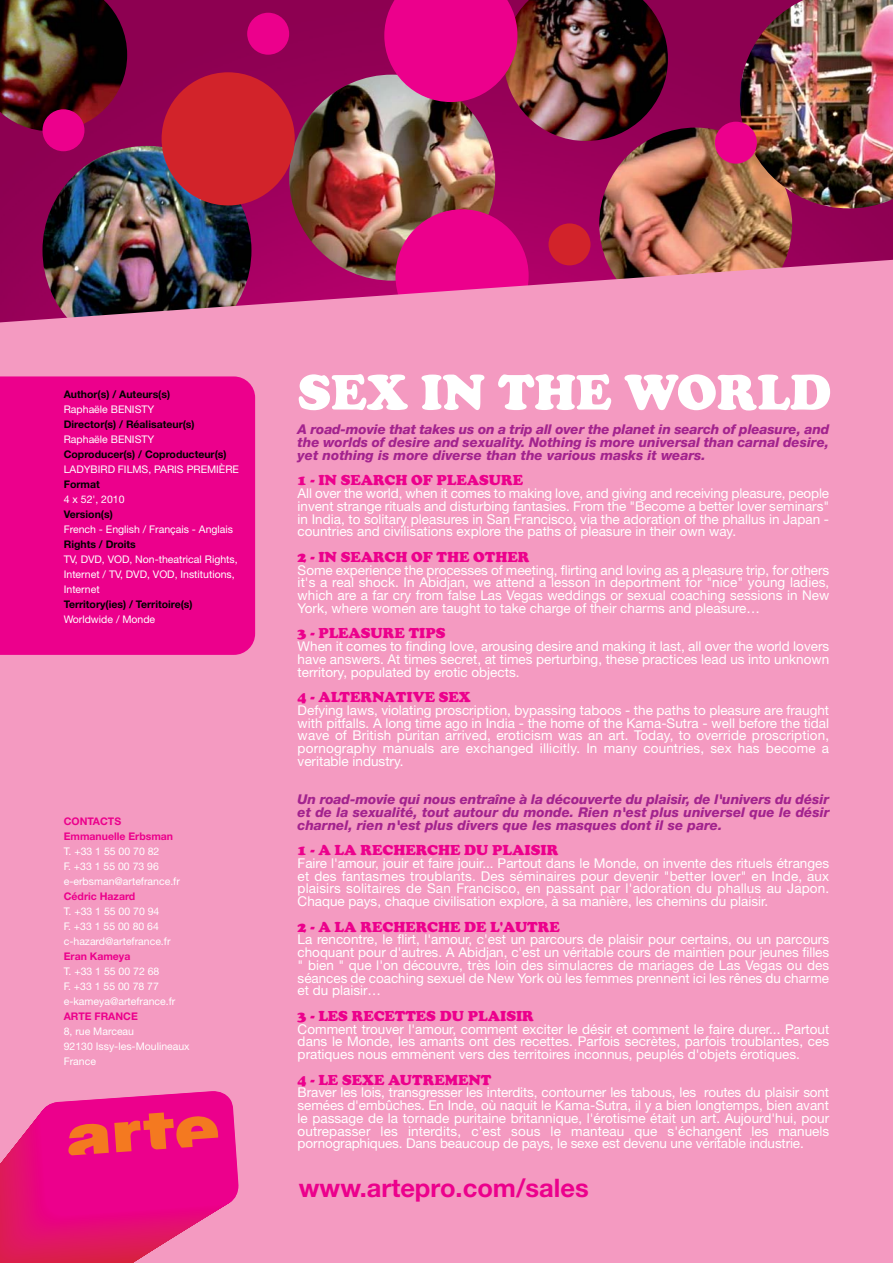
<style>
.page{position:relative;width:893px;height:1263px;background:#fff}
.page>*{position:absolute;margin:0;border:0;box-sizing:border-box;transform-origin:0 0}
.t1{font:900 51.75px "Cooper";color:#fff}
.t2{font:700 25.5px "Helvetica Neue";color:#ec008c}
.t3{font:900 15px "Cooper";color:#ec008c}
.t4{font:13.5px/12.8px "Helvetica Neue";color:#fff;text-align:justify}
.t5{font:italic 800 13.5px/12.8px "Helvetica Neue";color:#a3238e;text-align:justify}
.t6{font:10.5px/15px "Helvetica Neue";color:#fff}
.t7{font:700 10.5px "Helvetica Neue";color:#000}
.t8{font:700 10.5px/15px "Helvetica Neue";color:#ec008c}
</style>
<div class="page">
<img style="left:0;top:0;width:893px;height:243px">
<img style="left:42px;top:146px;width:209px;height:97px">
<img style="left:289px;top:75px;width:206px;height:206px;border-radius:50%">
<img style="left:599px;top:128px;width:193px;height:192px;border-radius:50%">
<img style="left:504px;top:0;width:164px;height:141px">
<img style="left:740px;top:0;width:153px;height:208px">
<img style="left:0;top:0;width:127px;height:131px">
<div style="left:162px;top:72px;width:133px;height:133px;background:#d2232a;border-radius:50%"></div>
<svg style="left:384px;top:0;width:133px;height:102px;background:#e10d88"></svg>
<div style="left:715px;top:122px;width:42px;height:42px;background:#ec008c;border-radius:50%"></div>
<div style="left:43px;top:109px;width:41px;height:42px;background:#ec008c;border-radius:50%"></div>
<div style="left:247px;top:13px;width:42px;height:42px;background:#ec008c;border-radius:50%"></div>
<div style="left:548px;top:223px;width:42px;height:42px;background:#d2232a;border-radius:50%"></div>
<div style="left:395px;top:209px;width:134px;height:133px;background:#ec008c;border-radius:50%"></div>
<div style="left:0;top:243px;width:893px;height:1020px;background:#f49ac1"></div>
<svg style="left:0;top:1091px;width:238px;height:172px;background:#ea2782"></svg>
<div style="left:0;top:376px;width:255px;height:279px;background:#ec008c"></div>
<p class="t7" style="left:64px;top:391px;width:108px">Author(s) / Auteurs(s)</p>
<p class="t6" style="left:64px;top:403px;width:92px">Raphaële BENISTY</p>
<p class="t7" style="left:64px;top:421px;width:132px">Director(s) / Réalisateur(s)</p>
<p class="t6" style="left:64px;top:433px;width:92px">Raphaële BENISTY</p>
<p class="t7" style="left:64px;top:451px;width:164px">Coproducer(s) / Coproducteur(s)</p>
<p class="t6" style="left:64px;top:463px;width:177px">LADYBIRD FILMS, PARIS PREMIÈRE</p>
<p class="t7" style="left:64px;top:481px;width:37px">Format</p>
<p class="t6" style="left:64px;top:493px;width:62px">4 x 52', 2010</p>
<p class="t7" style="left:64px;top:511px;width:50px">Version(s)</p>
<p class="t6" style="left:64px;top:523px;width:171px">French - English / Français - Anglais</p>
<p class="t7" style="left:64px;top:541px;width:74px">Rights / Droits</p>
<p class="t6" style="left:64px;top:553px;width:175px">TV, DVD, VOD, Non-theatrical Rights,<br>Internet / TV, DVD, VOD, Institutions,<br>Internet</p>
<p class="t7" style="left:64px;top:601px;width:130px">Territory(ies) / Territoire(s)</p>
<p class="t6" style="left:64px;top:613px;width:93px">Worldwide / Monde</p>
<p class="t8" style="left:64px;top:815px;width:111px">CONTACTS<br>Emmanuelle Erbsman</p>
<p class="t6" style="left:64px;top:845px;width:118px">T. +33 1 55 00 70 82<br>F. +33 1 55 00 73 96 e-erbsman@artefrance.fr</p>
<p class="t8" style="left:64px;top:890px;width:73px">Cédric Hazard</p>
<p class="t6" style="left:64px;top:905px;width:108px">T. +33 1 55 00 70 94<br>F. +33 1 55 00 80 64 c-hazard@artefrance.fr</p>
<p class="t8" style="left:64px;top:950px;width:68px">Eran Kameya</p>
<p class="t6" style="left:64px;top:965px;width:113px">T. +33 1 55 00 72 68<br>F. +33 1 55 00 78 77 e-kameya@artefrance.fr</p>
<p class="t8" style="left:64px;top:1010px;width:76px">ARTE FRANCE</p>
<p class="t6" style="left:64px;top:1025px;width:127px">8, rue Marceau<br>92130 Issy-les-Moulineaux<br>France</p>
<h1 class="t1" style="left:298px;top:372px;width:535px">SEX IN THE WORLD</h1>
<p class="t5" style="left:298px;top:424px;width:533px">A road-movie that takes us on a trip all over the planet in search of pleasure, and the worlds of desire and sexuality. Nothing is more universal than carnal desire, yet nothing is more diverse than the various masks it wears.</p>
<p class="t3" style="left:298px;top:475px;width:227px">1 - IN SEARCH OF PLEASURE</p>
<p class="t4" style="left:298px;top:488px;width:533px">All over the world, when it comes to making love, and giving and receiving pleasure, people invent strange rituals and disturbing fantasies. From the "Become a better lover seminars" in India, to solitary pleasures in San Francisco, via the adoration of the phallus in Japan - countries and civilisations explore the paths of pleasure in their own way.</p>
<p class="t3" style="left:298px;top:551px;width:233px">2 - IN SEARCH OF THE OTHER</p>
<p class="t4" style="left:298px;top:565px;width:533px">Some experience the processes of meeting, flirting and loving as a pleasure trip, for others it's a real shock. In Abidjan, we attend a lesson in deportment for "nice" young ladies, which are a far cry from false Las Vegas weddings or sexual coaching sessions in New York, where women are taught to take charge of their charms and pleasure…</p>
<p class="t3" style="left:298px;top:628px;width:149px">3 - PLEASURE TIPS</p>
<p class="t4" style="left:298px;top:641px;width:533px">When it comes to finding love, arousing desire and making it last, all over the world lovers have answers. At times secret, at times perturbing, these practices lead us into unknown territory, populated by erotic objects.</p>
<p class="t3" style="left:298px;top:691px;width:175px">4 - ALTERNATIVE SEX</p>
<p class="t4" style="left:298px;top:705px;width:533px">Defying laws, violating proscription, bypassing taboos - the paths to pleasure are fraught with pitfalls. A long time ago in India - the home of the Kama-Sutra - well before the tidal wave of British puritan arrived, eroticism was an art. Today, to override proscription, pornography manuals are exchanged illicitly. In many countries, sex has become a veritable industry.</p>
<p class="t5" style="left:298px;top:794px;width:533px">Un road-movie qui nous entraîne à la découverte du plaisir, de l'univers du désir et de la sexualité, tout autour du monde. Rien n'est plus universel que le désir charnel, rien n'est plus divers que les masques dont il se pare.</p>
<p class="t3" style="left:298px;top:844px;width:262px">1 - A LA RECHERCHE DU PLAISIR</p>
<p class="t4" style="left:298px;top:858px;width:533px">Faire l'amour, jouir et faire jouir... Partout dans le Monde, on invente des rituels étranges et des fantasmes troublants. Des séminaires pour devenir "better lover" en Inde, aux plaisirs solitaires de San Francisco, en passant par l'adoration du phallus au Japon.<br>Chaque pays, chaque civilisation explore, à sa manière, les chemins du plaisir.</p>
<p class="t3" style="left:298px;top:921px;width:264px">2 - A LA RECHERCHE DE L'AUTRE</p>
<p class="t4" style="left:298px;top:934px;width:533px">La rencontre, le flirt, l'amour, c'est un parcours de plaisir pour certains, ou un parcours choquant pour d'autres. A Abidjan, c'est un véritable cours de maintien pour jeunes filles " bien " que l'on découvre, très loin des simulacres de mariages de Las Vegas ou des séances de coaching sexuel de New York où les femmes prennent ici les rênes du charme et du plaisir…</p>
<p class="t3" style="left:298px;top:1010px;width:238px">3 - LES RECETTES DU PLAISIR</p>
<p class="t4" style="left:298px;top:1024px;width:533px">Comment trouver l'amour, comment exciter le désir et comment le faire durer... Partout dans le Monde, les amants ont des recettes. Parfois secrètes, parfois troublantes, ces pratiques nous emmènent vers des territoires inconnus, peuplés d'objets érotiques.</p>
<p class="t3" style="left:298px;top:1074px;width:195px">4 - LE SEXE AUTREMENT</p>
<p class="t4" style="left:298px;top:1087px;width:533px">Braver les lois, transgresser les interdits, contourner les tabous, les routes du plaisir sont semées d'embûches. En Inde, où naquit le Kama-Sutra, il y a bien longtemps, bien avant le passage de la tornade puritaine britannique, l'érotisme était un art. Aujourd'hui, pour outrepasser les interdits, c'est sous le manteau que s'échangent les manuels pornographiques. Dans beaucoup de pays, le sexe est devenu une véritable industrie.</p>
<h2 class="t2" style="left:299px;top:1178px;width:291px">www.artepro.com/sales</h2>
</div>
